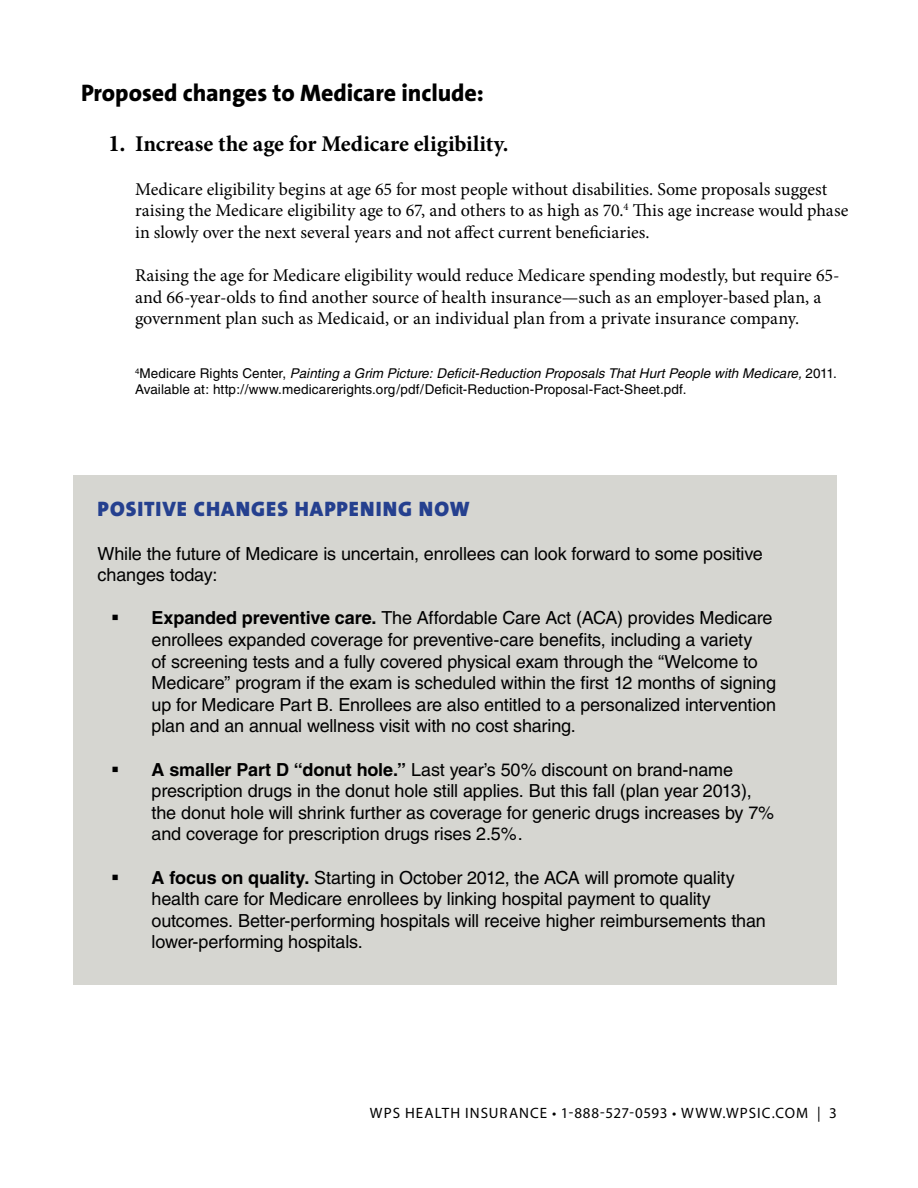
<style>
.page{position:relative;width:918px;height:1188px;background:#fff}
.page>*{position:absolute;margin:0;border:0;box-sizing:border-box;transform-origin:0 0}
.t1{font:800 24px "The Sans B8";letter-spacing:-.005em;color:#000}
.t2{font:700 22.5px "Minion Pro";color:#000}
.t3{font:900 21px "The Sans B9";letter-spacing:.05em;color:#25408f}
.t4{font:18px/21.6px "Helvetica";letter-spacing:-.01em;color:#000}
.t5{font:18px/21.6px "Minion Pro";letter-spacing:-.005em;color:#000}
.t6{font:15px "Myriad Pro";letter-spacing:.065em;color:#000}
.t7{font:13.5px/16.2px "Helvetica";letter-spacing:.01em;color:#000}
.s1{font-size:24px}
.s2{font-style:italic}
.s3{font-weight:700}
</style>
<div class="page">
<div style="left:73px;top:475px;width:764px;height:510px;background:#d6d6d1"></div>
<h1 class="t1" style="left:81px;top:80px;width:404px">Proposed changes to Medicare include:</h1>
<p class="t2" style="left:108px;top:128px;width:402px"><span class="s1">1.</span> Increase the age for Medicare eligibility.</p>
<p class="t5" style="left:135px;top:178px;width:715px">Medicare eligibility begins at age 65 for most people without disabilities. Some proposals suggest raising the Medicare eligibility age to 67, and others to as high as 70.<sup>4</sup> This age increase would phase in slowly over the next several years and not affect current beneficiaries.</p>
<p class="t5" style="left:135px;top:265px;width:706px">Raising the age for Medicare eligibility would reduce Medicare spending modestly, but require 65- and 66-year-olds to find another source of health insurance—such as an employer-based plan, a government plan such as Medicaid, or an individual plan from a private insurance company.</p>
<p class="t7" style="left:135px;top:365px;width:704px"><sup>4</sup>Medicare Rights Center, <span class="s2">Painting a Grim Picture: Deficit-Reduction Proposals That Hurt People with Medicare,</span> 2011.<br>Available at: http://www.medicarerights.org/pdf/Deficit-Reduction-Proposal-Fact-Sheet.pdf.</p>
<p class="t3" style="left:98px;top:498px;width:374px">POSITIVE CHANGES HAPPENING NOW</p>
<p class="t4" style="left:98px;top:542px;width:667px">While the future of Medicare is uncertain, enrollees can look forward to some positive changes today:</p>
<p class="t4" style="left:152px;top:607px;width:626px;text-indent:-40px">▪ <span class="s3">Expanded preventive care.</span> The Affordable Care Act (ACA) provides Medicare enrollees expanded coverage for preventive-care benefits, including a variety<br>of screening tests and a fully covered physical exam through the “Welcome to Medicare” program if the exam is scheduled within the first 12 months of signing up for Medicare Part B. Enrollees are also entitled to a personalized intervention plan and an annual wellness visit with no cost sharing.</p>
<p class="t4" style="left:152px;top:758px;width:624px;text-indent:-40px">▪ <span class="s3">A smaller Part D “donut hole.”</span> Last year’s 50% discount on brand-name prescription drugs in the donut hole still applies. But this fall (plan year 2013), the donut hole will shrink further as coverage for generic drugs increases by 7% and coverage for prescription drugs rises 2.5%.</p>
<p class="t4" style="left:152px;top:866px;width:616px;text-indent:-40px">▪ <span class="s3">A focus on quality.</span> Starting in October 2012, the ACA will promote quality health care for Medicare enrollees by linking hospital payment to quality outcomes. Better-performing hospitals will receive higher reimbursements than lower-performing hospitals.</p>
<p class="t6" style="left:370px;top:1104px;width:326px">WPS HEALTH INSURANCE • 1-888-527-0593 • WWW</p>
<p class="t6" style="left:723px;top:1104px;width:13px">.WPSI</p>
<p class="t6" style="left:762px;top:1104px;width:77px">C.COM | 3</p>
</div>
